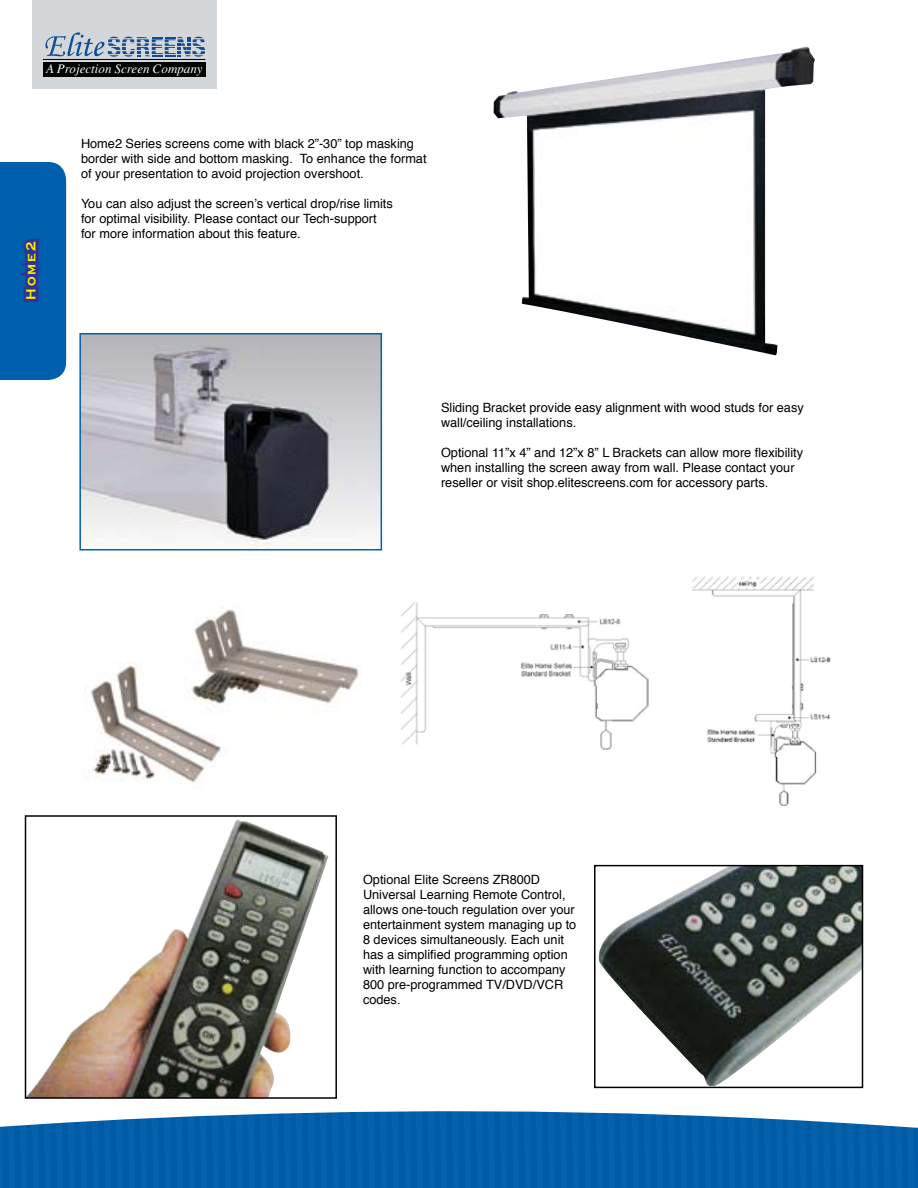
<style>
.page{position:relative;width:918px;height:1188px;background:#fff}
.page>*{position:absolute;margin:0;border:0;box-sizing:border-box;transform-origin:0 0}
.t1{font:700 13.5px "Copperplate Gothic";letter-spacing:.15em;color:#fff200}
.t2{font:italic 13.05px "Times";color:#fff}
.t3{font:12.75px/15px "Helvetica";color:#000}
</style>
<div class="page">
<svg style="left:0;top:1087px;width:780px;height:101px"></svg>
<div style="left:32px;top:0;width:185px;height:89px;background:#d4d7d9"></div>
<svg style="left:45px;top:32px;width:160px;height:25px"></svg>
<div style="left:43px;top:62px;width:162px;height:15px;background:#010202"></div>
<hr style="left:43px;top:59px;width:162px;height:1px;background:#000">
<svg style="left:780px;top:1087px;width:138px;height:101px"></svg>
<img style="left:90px;top:663px;width:131px;height:120px">
<img style="left:82px;top:336px;width:297px;height:211px">
<div style="left:79px;top:333px;width:303px;height:217px;border:2px solid #0060ae"></div>
<img style="left:494px;top:46px;width:321px;height:310px">
<img style="left:28px;top:819px;width:301px;height:277px">
<div style="left:25px;top:815px;width:312px;height:284px;border:2px solid #000"></div>
<img style="left:183px;top:607px;width:177px;height:120px">
<img style="left:692px;top:576px;width:139px;height:229px">
<img style="left:401px;top:602px;width:248px;height:148px">
<img style="left:598px;top:868px;width:262px;height:217px">
<div style="left:594px;top:865px;width:269px;height:223px;border:2px solid #000"></div>
<svg style="left:0;top:162px;width:66px;height:218px;background:#045ead"></svg>
<p class="t2" style="left:46px;top:61px;width:158px">A Projection Screen Company</p>
<p class="t1" style="left:24px;top:300px;width:60px;rotate:-90deg">Home2</p>
<p class="t3" style="left:81px;top:137px;width:347px">Home2 Series screens come with black 2”-30” top masking border with side and bottom masking. To enhance the format of your presentation to avoid projection overshoot.</p>
<p class="t3" style="left:81px;top:197px;width:313px">You can also adjust the screen’s vertical drop/rise limits for optimal visibility. Please contact our Tech-support for more information about this feature.</p>
<p class="t3" style="left:441px;top:401px;width:364px">Sliding Bracket provide easy alignment with wood studs for easy wall/ceiling installations.</p>
<p class="t3" style="left:441px;top:446px;width:364px">Optional 11”x 4” and 12”x 8” L Brackets can allow more flexibility when installing the screen away from wall. Please contact your reseller or visit shop.elitescreens.com for accessory parts.</p>
<p class="t3" style="left:363px;top:872px;width:215px">Optional Elite Screens ZR800D<br>Universal Learning Remote Control, allows one-touch regulation over your entertainment system managing up to<br>8 devices simultaneously. Each unit has a simplified programming option with learning function to accompany<br>800 pre-programmed TV/DVD/VCR codes.</p>
</div>
